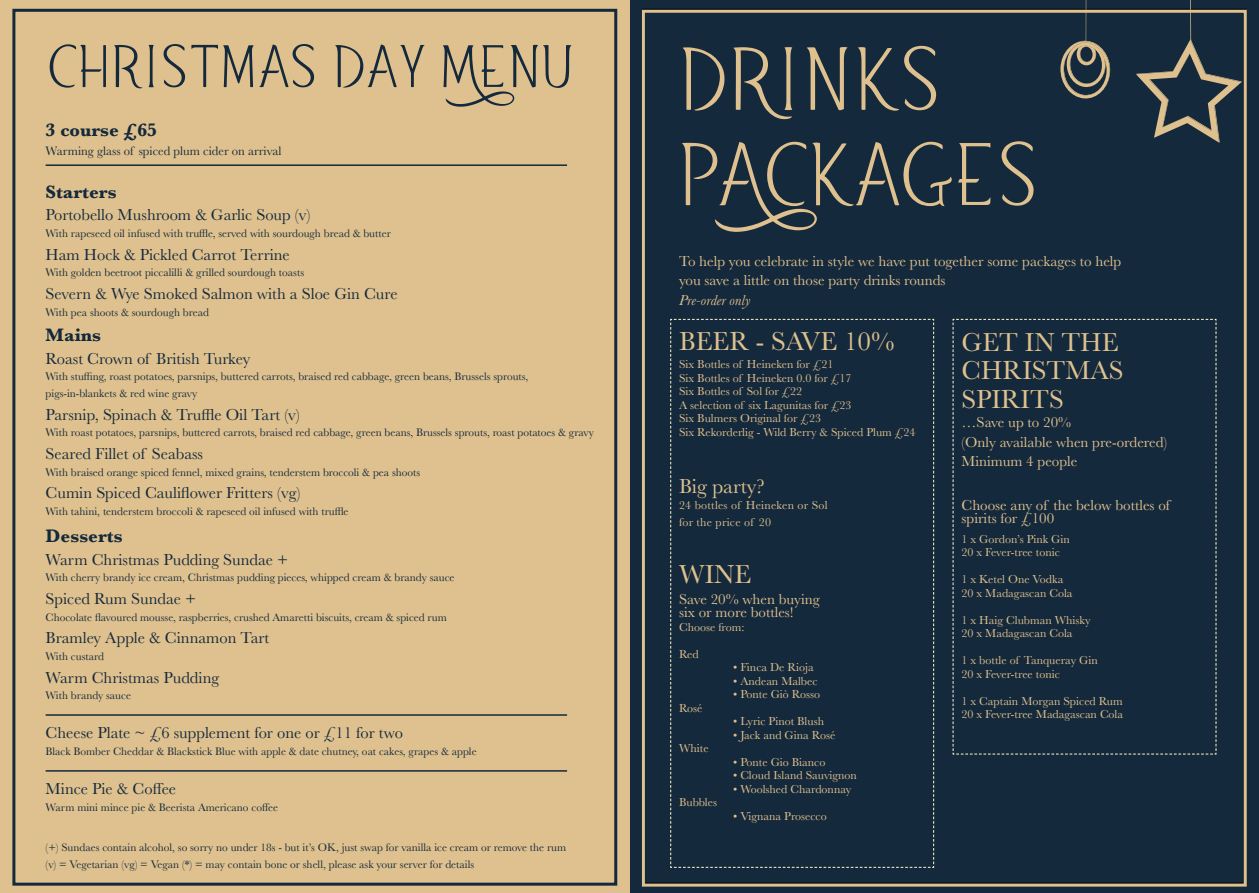
<style>
.page{position:relative;width:1259px;height:893px;background:#fff}
.page>*{position:absolute;margin:0;border:0;box-sizing:border-box;transform-origin:0 0}
.t1{font:87px "Harlan";color:#dec18e}
.t2{font:58.5px "Harlan";color:#15293c}
.t3{font:27px/28.5px "Baskerville";color:#dec18e}
.t4{font:21px "Baskerville";color:#dec18e}
.t5{font:700 18.75px "Baskerville";color:#15293c}
.t6{font:16.5px "Baskerville";color:#15293c}
.t7{font:15px/19.5px "Baskerville";color:#dec18e}
.t8{font:italic 15px "Baskerville";color:#dec18e}
.t9{font:12.75px "Baskerville";color:#15293c}
.t10{font:12px/13.5px "Baskerville";color:#dec18e}
.t11{font:12px/16.5px "Baskerville";letter-spacing:.02em;color:#dec18e}
.t12{font:11.4px/16.6px "Baskerville";color:#15293c}
</style>
<div class="page">
<div style="left:630px;top:0;width:629px;height:893px;background:#15293c"></div>
<div style="left:642px;top:10px;width:604px;height:877px;border:3px solid #dec18e"></div>
<svg style="left:670px;top:318px;width:264px;height:550px"></svg>
<svg style="left:952px;top:318px;width:265px;height:437px"></svg>
<svg style="left:1060px;top:40px;width:50px;height:59px"></svg>
<hr style="left:1085px;top:0;width:1px;height:45px;background:#dec18e">
<svg style="left:1136px;top:39px;width:106px;height:104px"></svg>
<hr style="left:1190px;top:0;width:1px;height:44px;background:#dec18e">
<div style="left:0;top:0;width:629px;height:893px;background:#dec18e"></div>
<div style="left:12px;top:9px;width:605px;height:877px;border:3px solid #15293c"></div>
<hr style="left:46px;top:714px;width:521px;height:2px;background:#15293c">
<hr style="left:46px;top:770px;width:521px;height:2px;background:#15293c">
<hr style="left:46px;top:164px;width:521px;height:2px;background:#15293c">
<h2 class="t2" style="left:49px;top:17px;width:527px">CHRISTMAS DAY MENU</h2>
<h3 class="t5" style="left:46px;top:117px;width:113px">3 course £65</h3>
<p class="t9" style="left:46px;top:143px;width:237px">Warming glass of spiced plum cider on arrival</p>
<h3 class="t5" style="left:46px;top:179px;width:73px">Starters</h3>
<h3 class="t6" style="left:46px;top:204px;width:266px">Portobello Mushroom &amp; Garlic Soup (v)</h3>
<p class="t12" style="left:46px;top:225px;width:347px">With rapeseed oil infused with truffle, served with sourdough bread &amp; butter</p>
<h3 class="t6" style="left:46px;top:244px;width:246px">Ham Hock &amp; Pickled Carrot Terrine</h3>
<p class="t12" style="left:46px;top:264px;width:260px">With golden beetroot piccalilli &amp; grilled sourdough toasts</p>
<h3 class="t6" style="left:46px;top:283px;width:353px">Severn &amp; Wye Smoked Salmon with a Sloe Gin Cure</h3>
<p class="t12" style="left:46px;top:304px;width:165px">With pea shoots &amp; sourdough bread</p>
<h3 class="t5" style="left:46px;top:322px;width:57px">Mains</h3>
<h3 class="t6" style="left:46px;top:348px;width:206px">Roast Crown of British Turkey</h3>
<p class="t12" style="left:46px;top:369px;width:484px">With stuffing, roast potatoes, parsnips, buttered carrots, braised red cabbage, green beans, Brussels sprouts, pigs-in-blankets &amp; red wine gravy</p>
<h3 class="t6" style="left:46px;top:404px;width:256px">Parsnip, Spinach &amp; Truffle Oil Tart (v)</h3>
<p class="t12" style="left:46px;top:424px;width:550px">With roast potatoes, parsnips, buttered carrots, braised red cabbage, green beans, Brussels sprouts, roast potatoes &amp; gravy</p>
<h3 class="t6" style="left:46px;top:443px;width:159px">Seared Fillet of Seabass</h3>
<p class="t12" style="left:46px;top:464px;width:376px">With braised orange spiced fennel, mixed grains, tenderstem broccoli &amp; pea shoots</p>
<h3 class="t6" style="left:46px;top:482px;width:256px">Cumin Spiced Cauliflower Fritters (vg)</h3>
<p class="t12" style="left:46px;top:503px;width:304px">With tahini, tenderstem broccoli &amp; rapeseed oil infused with truffle</p>
<h3 class="t5" style="left:46px;top:523px;width:79px">Desserts</h3>
<h3 class="t6" style="left:46px;top:549px;width:244px">Warm Christmas Pudding Sundae +</h3>
<p class="t12" style="left:46px;top:569px;width:410px">With cherry brandy ice cream, Christmas pudding pieces, whipped cream &amp; brandy sauce</p>
<h3 class="t6" style="left:46px;top:588px;width:152px">Spiced Rum Sundae +</h3>
<p class="t12" style="left:46px;top:609px;width:403px">Chocolate flavoured mousse, raspberries, crushed Amaretti biscuits, cream &amp; spiced rum</p>
<h3 class="t6" style="left:46px;top:627px;width:225px">Bramley Apple &amp; Cinnamon Tart</h3>
<p class="t12" style="left:46px;top:648px;width:60px">With custard</p>
<h3 class="t6" style="left:46px;top:667px;width:175px">Warm Christmas Pudding</h3>
<p class="t12" style="left:46px;top:687px;width:87px">With brandy sauce</p>
<h3 class="t6" style="left:46px;top:722px;width:359px">Cheese Plate ~ £6 supplement for one or £11 for two</h3>
<p class="t12" style="left:46px;top:743px;width:432px">Black Bomber Cheddar &amp; Blackstick Blue with apple &amp; date chutney, oat cakes, grapes &amp; apple</p>
<h3 class="t6" style="left:46px;top:778px;width:132px">Mince Pie &amp; Coffee</h3>
<p class="t12" style="left:46px;top:799px;width:234px">Warm mini mince pie &amp; Beerista Americano coffee</p>
<p class="t12" style="left:46px;top:839px;width:522px">(+) Sundaes contain alcohol, so sorry no under 18s - but it’s OK, just swap for vanilla ice cream or remove the rum (v) = Vegetarian (vg) = Vegan (*) = may contain bone or shell, please ask your server for details</p>
<h1 class="t1" style="left:679px;top:5px;width:265px">DRINKS</h1>
<h1 class="t1" style="left:679px;top:101px;width:363px">PACKAGES</h1>
<h3 class="t7" style="left:679px;top:251px;width:444px">To help you celebrate in style we have put together some packages to help you save a little on those party drinks rounds</h3>
<h3 class="t8" style="left:679px;top:290px;width:73px">Pre-order only</h3>
<h3 class="t3" style="left:679px;top:328px;width:217px">BEER - SAVE 10%</h3>
<p class="t10" style="left:679px;top:358px;width:238px">Six Bottles of Heineken for £21<br>Six Bottles of Heineken 0.0 for £17<br>Six Bottles of Sol for £22<br>A selection of six Lagunitas for £23<br>Six Bulmers Original for £23<br>Six Rekorderlig - Wild Berry &amp; Spiced Plum £24</p>
<h3 class="t4" style="left:679px;top:473px;width:87px">Big party?</h3>
<p class="t11" style="left:679px;top:497px;width:150px">24 bottles of Heineken or Sol for the price of 20</p>
<h3 class="t3" style="left:679px;top:560px;width:74px">WINE</h3>
<h3 class="t7" style="left:679px;top:593px;width:142px;line-height:13.5px">Save 20% when buying six or more bottles!</h3>
<p class="t10" style="left:679px;top:620px;width:67px">Choose from:</p>
<p class="t10" style="left:679px;top:647px;width:21px">Red</p>
<p class="t10" style="left:733px;top:661px;width:82px">• Finca De Rioja</p>
<p class="t10" style="left:733px;top:674px;width:86px">• Andean Malbec</p>
<p class="t10" style="left:733px;top:688px;width:89px">• Ponte Giò Rosso</p>
<p class="t10" style="left:679px;top:701px;width:25px">Rosé</p>
<p class="t10" style="left:733px;top:715px;width:93px">• Lyric Pinot Blush</p>
<p class="t10" style="left:733px;top:728px;width:104px">• Jack and Gina Rosé</p>
<p class="t10" style="left:679px;top:742px;width:31px">White</p>
<p class="t10" style="left:733px;top:755px;width:94px">• Ponte Gio Bianco</p>
<p class="t10" style="left:733px;top:769px;width:125px">• Cloud Island Sauvignon</p>
<p class="t10" style="left:733px;top:782px;width:120px">• Woolshed Chardonnay</p>
<p class="t10" style="left:679px;top:796px;width:40px">Bubbles</p>
<p class="t10" style="left:733px;top:809px;width:95px">• Vignana Prosecco</p>
<h3 class="t3" style="left:961px;top:328px;width:163px">GET IN THE<br>CHRISTMAS<br>SPIRITS</h3>
<h3 class="t7" style="left:961px;top:413px;width:207px">…Save up to 20%<br>(Only available when pre-ordered)<br>Minimum 4 people</h3>
<h3 class="t7" style="left:961px;top:498px;width:210px;line-height:13.5px">Choose any of the below bottles of spirits for £100</h3>
<p class="t10" style="left:961px;top:532px;width:110px">1 x Gordon’s Pink Gin<br>20 x Fever-tree tonic</p>
<p class="t10" style="left:961px;top:573px;width:113px">1 x Ketel One Vodka<br>20 x Madagascan Cola</p>
<p class="t10" style="left:961px;top:613px;width:130px">1 x Haig Clubman Whisky<br>20 x Madagascan Cola</p>
<p class="t10" style="left:961px;top:654px;width:138px">1 x bottle of Tanqueray Gin<br>20 x Fever-tree tonic</p>
<p class="t10" style="left:961px;top:694px;width:163px">1 x Captain Morgan Spiced Rum<br>20 x Fever-tree Madagascan Cola</p>
</div>
